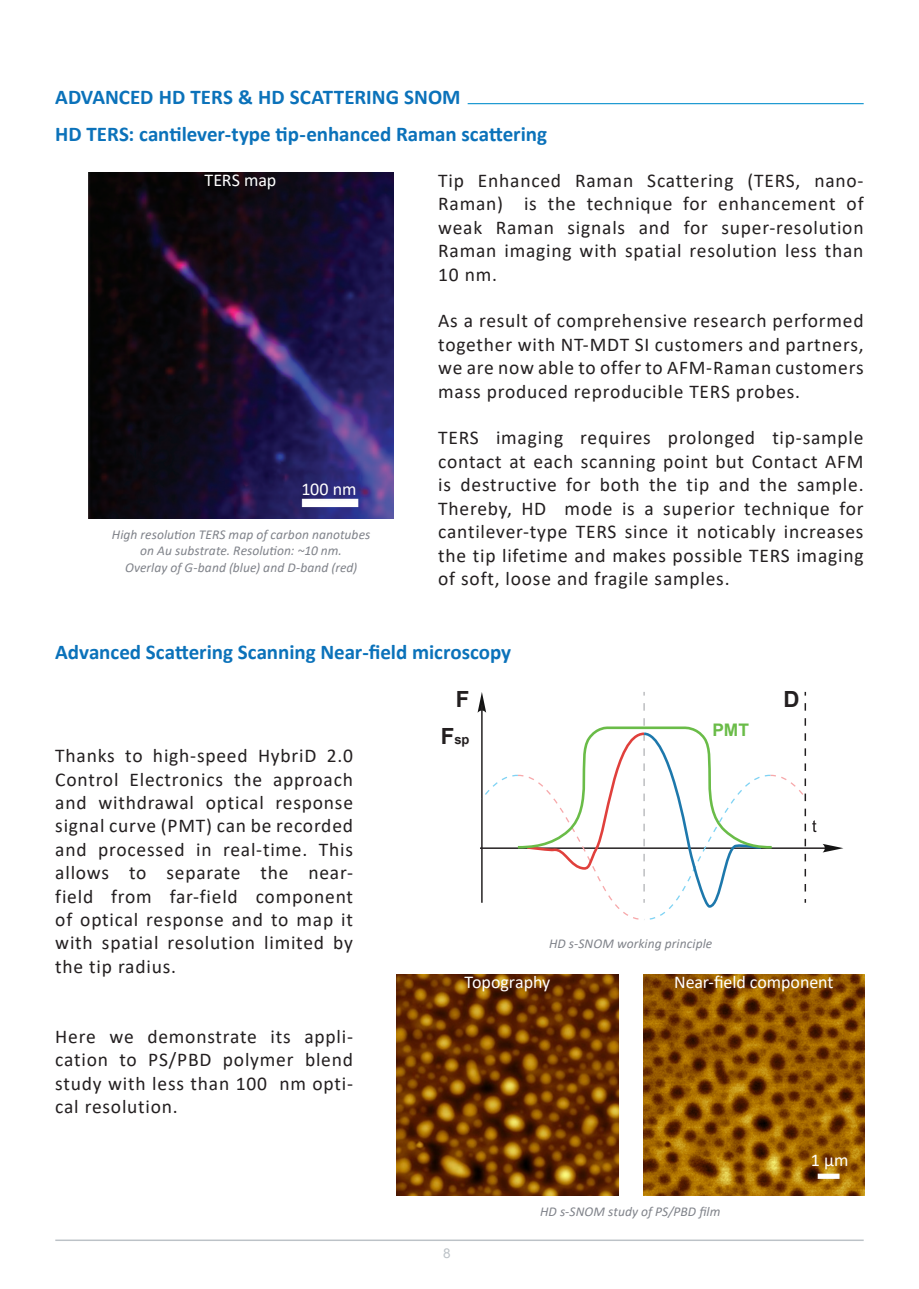
<style>
.page{position:relative;width:919px;height:1289px;background:#fff}
.page>*{position:absolute;margin:0;border:0;box-sizing:border-box;transform-origin:0 0}
.t1{font:700 22.2px "Arial";color:#231f20}
.zagolovki{font:700 21px "Calibri";color:#0b72ba}
.Paragraph_Style_1{font:19.5px/23.4px "Calibri";letter-spacing:.04em;color:#231f20;text-align:justify}
.t2{font:18px "Calibri";letter-spacing:-.005em;color:#fff}
.t3{font:700 17.25px "Arial";color:#6abc48}
.t4{font:italic 13.5px "Calibri";letter-spacing:.005em;color:#80838a}
.t5{font:13.5px "Arial";color:#bcc2c7}
.t6{font:700 13.05px "Arial";color:#231f20}
.s1{font-size:22.2px}
</style>
<div class="page">
<hr style="left:55px;top:1239px;width:808px;height:1px;background:#bcc2c7">
<img style="left:89px;top:172px;width:304px;height:346px">
<img style="left:397px;top:974px;width:221px;height:221px">
<img style="left:643px;top:974px;width:221px;height:221px">
<hr style="left:480px;top:847px;width:347px;height:1px;background:#231f20">
<svg style="left:822px;top:844px;width:21px;height:8px"></svg>
<svg style="left:477px;top:692px;width:339px;height:228px"></svg>
<hr style="left:467px;top:103px;width:396px;height:1px;background:#0a91ce">
<p class="zagolovki" style="left:55px;top:82px;width:407px">ADVANCED HD TERS &amp; HD SCATTERING SNOM</p>
<p class="zagolovki" style="left:55px;top:119px;width:493px">HD TERS: cantilever-type tip-enhanced Raman scattering</p>
<p class="t2" style="left:205px;top:167px;width:73px">TERS map</p>
<p class="Paragraph_Style_1" style="left:438px;top:168px;width:427px">Tip Enhanced Raman Scattering (TERS, nano-Raman) is the technique for enhancement of weak Raman signals and for super-resolution Raman imaging with spatial resolution less than 10 nm.</p>
<p class="Paragraph_Style_1" style="left:438px;top:309px;width:427px">As a result of comprehensive research performed together with NT-MDT SI customers and partners, we are now able to offer to AFM-Raman customers mass produced reproducible TERS probes.</p>
<p class="Paragraph_Style_1" style="left:438px;top:426px;width:427px">TERS imaging requires prolonged tip-sample contact at each scanning point but Contact AFM is destructive for both the tip and the sample.<br>Thereby, HD mode is a superior technique for cantilever-type TERS since it noticably increases the tip lifetime and makes possible TERS imaging of soft, loose and fragile samples.</p>
<p class="t2" style="left:301px;top:476px;width:57px">100 nm</p>
<p class="t4" style="left:112px;top:525px;width:260px">High resolution TERS map of carbon nanotubes</p>
<p class="t4" style="left:140px;top:541px;width:203px">on Au substrate. Resolution: ~10 nm.</p>
<p class="t4" style="left:125px;top:557px;width:234px">Overlay of G-band (blue) and D-band (red)</p>
<p class="zagolovki" style="left:55px;top:637px;width:457px">Advanced Scattering Scanning Near-field microscopy</p>
<p class="t1" style="left:456px;top:684px;width:15px">F</p>
<p class="t1" style="left:783px;top:684px;width:18px">D</p>
<p class="Paragraph_Style_1" style="left:55px;top:743px;width:299px">Thanks to high-speed HybriD 2.0<br>Control Electronics the approach and withdrawal optical response signal curve (PMT) can be recorded and processed in real-time. This allows to separate the near&shy;field from far-field component of optical response and to map it with spatial resolution limited by the tip radius.</p>
<p class="Paragraph_Style_1" style="left:55px;top:1024px;width:299px">Here we demonstrate its appli&shy;cation to PS/PBD polymer blend study with less than 100 nm opti&shy;cal resolution.</p>
<p class="t6" style="left:440px;top:730px;width:30px"><span class="s1">F</span>sp</p>
<p class="t3" style="left:712px;top:718px;width:38px">PMT</p>
<p class="t4" style="left:549px;top:934px;width:165px">HD s-SNOM working principle</p>
<p class="t2" style="left:464px;top:969px;width:87px">Topography</p>
<p class="t2" style="left:674px;top:969px;width:161px">Near-field component</p>
<p class="t5" style="left:443px;top:1243px;width:9px">8</p>
<p class="t4" style="left:540px;top:1202px;width:182px">HD s-SNOM study of PS/PBD film</p>
<p class="t2" style="left:810px;top:1147px;width:39px">1 µm</p>
</div>
